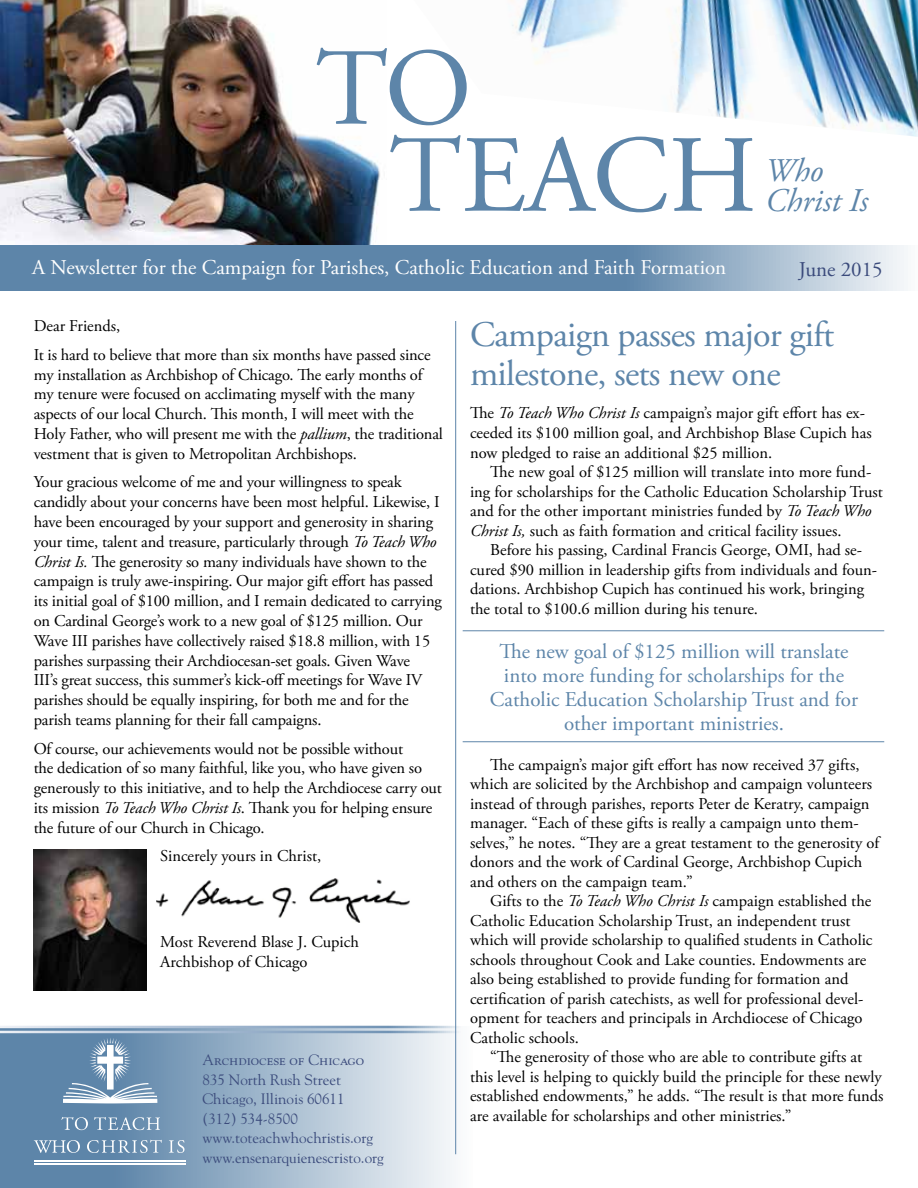
<style>
.page{position:relative;width:918px;height:1188px;background:#fff}
.page>*{position:absolute;margin:0;border:0;box-sizing:border-box;transform-origin:0 0}
.t1{font:109.5px "Adobe Garamond Pro";color:#5d85a9}
.t2{font:36px/39px "Adobe Garamond Pro";letter-spacing:-.02em;color:#5d85a9}
.t3{font:italic 33px/30px "Adobe Garamond Pro";color:#5d85a9}
.t4{font:21px/24px "Adobe Garamond Pro";color:#5d85a9;text-align:center}
.t5{font:21px "Adobe Garamond Pro";color:#fff}
.t6{font:21px "Adobe Garamond Pro";color:#3b4b7c}
.t7{font:16.5px/19.5px "Adobe Garamond Pro";color:#000}
.t8{font:15px/19.5px "Goudy";color:#3b4b7c}
.t9{font:15px "Goudy SC";color:#3b4b7c}
.s1{font-style:italic}
</style>
<div class="page">
<img style="left:0;top:0;width:380px;height:245px">
<svg style="left:0;top:1028px;width:458px;height:160px;background:#9fb6cb"></svg>
<img style="left:510px;top:0;width:408px;height:137px">
<svg style="left:0;top:245px;width:908px;height:46px;background:#7496b5"></svg>
<hr style="left:0;top:1031px;width:463px;height:2px;background:#fff">
<hr style="left:455px;top:321px;width:1px;height:833px;background:#5d85a9">
<svg style="left:61px;top:1117px;width:27px;height:13px"></svg>
<svg style="left:94px;top:1117px;width:66px;height:13px"></svg>
<svg style="left:34px;top:1140px;width:46px;height:13px"></svg>
<svg style="left:87px;top:1140px;width:75px;height:13px"></svg>
<svg style="left:169px;top:1140px;width:16px;height:13px"></svg>
<hr style="left:35px;top:1163px;width:151px;height:2px;background:#fff">
<hr style="left:35px;top:1160px;width:151px;height:1px;background:#fff">
<svg style="left:63px;top:1037px;width:94px;height:66px"></svg>
<img style="left:156px;top:878px;width:254px;height:44px">
<img style="left:34px;top:849px;width:113px;height:142px">
<hr style="left:463px;top:630px;width:421px;height:1px;background:#5d85a9">
<hr style="left:463px;top:741px;width:421px;height:1px;background:#5d85a9">
<h1 class="t1" style="left:316px;top:23px;width:157px">TO</h1>
<h1 class="t1" style="left:389px;top:110px;width:369px">TEACH</h1>
<h3 class="t3" style="left:765px;top:156px;width:104px">Who<br>Christ Is</h3>
<p class="t5" style="left:32px;top:255px;width:696px">A Newsletter for the Campaign for Parishes, Catholic Education and Faith Formation</p>
<p class="t6" style="left:799px;top:256px;width:85px">June 2015</p>
<p class="t7" style="left:34px;top:312px;width:398px;line-height:28.7px">Dear Friends,<br>It is hard to believe that more than six months have passed since</p>
<p class="t7" style="left:34px;top:365px;width:411px">my installation as Archbishop of Chicago. The early months of my tenure were focused on acclimating myself with the many aspects of our local Church. This month, I will meet with the Holy Father, who will present me with the <span class="s1">pallium</span>, the traditional vestment that is given to Metropolitan Archbishops.</p>
<p class="t7" style="left:34px;top:473px;width:410px">Your gracious welcome of me and your willingness to speak candidly about your concerns have been most helpful. Likewise, I have been encouraged by your support and generosity in sharing your time, talent and treasure, particularly through <span class="s1">To Teach Who Christ Is.</span> The generosity so many individuals have shown to the campaign is truly awe-inspiring. Our major gift effort has passed its initial goal of $100 million, and I remain dedicated to carrying on Cardinal George’s work to a new goal of $125 million. Our Wave III parishes have collectively raised $18.8 million, with 15 parishes surpassing their Archdiocesan-set goals. Given Wave<br>III’s great success, this summer’s kick-off meetings for Wave IV parishes should be equally inspiring, for both me and for the parish teams planning for their fall campaigns.</p>
<p class="t7" style="left:34px;top:739px;width:410px">Of course, our achievements would not be possible without<br>the dedication of so many faithful, like you, who have given so generously to this initiative, and to help the Archdiocese carry out its mission <span class="s1">To Teach Who Christ Is</span>. Thank you for helping ensure the future of our Church in Chicago.</p>
<p class="t7" style="left:160px;top:847px;width:162px">Sincerely yours in Christ,</p>
<h2 class="t2" style="left:470px;top:317px;width:366px">Campaign passes major gift milestone, sets new one</h2>
<p class="t7" style="left:470px;top:404px;width:403px">The <span class="s1">To Teach Who Christ Is</span> campaign’s major gift effort has ex&shy;ceeded its $100 million goal, and Archbishop Blase Cupich has now pledged to raise an additional $25 million.</p>
<p class="t7" style="left:470px;top:463px;width:414px;text-indent:20px">The new goal of $125 million will translate into more fund&shy;ing for scholarships for the Catholic Education Scholarship Trust and for the other important ministries funded by <span class="s1">To Teach Who Christ Is,</span> such as faith formation and critical facility issues.</p>
<p class="t7" style="left:470px;top:541px;width:409px;text-indent:20px">Before his passing, Cardinal Francis George, OMI, had se&shy;cured $90 million in leadership gifts from individuals and foun&shy;dations. Archbishop Cupich has continued his work, bringing the total to $100.6 million during his tenure.</p>
<p class="t4" style="left:490px;top:640px;width:370px">The new goal of $125 million will translate into more funding for scholarships for the Catholic Education Scholarship Trust and for other important ministries.</p>
<p class="t7" style="left:470px;top:755px;width:411px;text-indent:20px">The campaign’s major gift effort has now received 37 gifts, which are solicited by the Archbishop and campaign volunteers instead of through parishes, reports Peter de Keratry, campaign manager. “Each of these gifts is really a campaign unto them&shy;selves,” he notes. “They are a great testament to the generosity of donors and the work of Cardinal George, Archbishop Cupich and others on the campaign team.”</p>
<p class="t7" style="left:470px;top:892px;width:404px;text-indent:20px">Gifts to the <span class="s1">To Teach Who Christ Is</span> campaign established the Catholic Education Scholarship Trust, an independent trust which will provide scholarship to qualified students in Catholic schools throughout Cook and Lake counties. Endowments are also being established to provide funding for formation and certification of parish catechists, as well for professional devel&shy;opment for teachers and principals in Archdiocese of Chicago Catholic schools.</p>
<p class="t7" style="left:470px;top:1048px;width:415px;text-indent:20px">“The generosity of those who are able to contribute gifts at this level is helping to quickly build the principle for these newly established endowments,” he adds. “The result is that more funds are available for scholarships and other ministries.”</p>
<p class="t7" style="left:160px;top:933px;width:200px">Most Reverend Blase J. Cupich<br>Archbishop of Chicago</p>
<p class="t9" style="left:202px;top:1051px;width:163px">Archdiocese of Chicago</p>
<p class="t8" style="left:202px;top:1069px;width:183px">835 North Rush Street<br>Chicago, Illinois 60611<br>(312) 534-8500 www.toteachwhochristis.org www.ensenarquienescristo.org</p>
</div>
